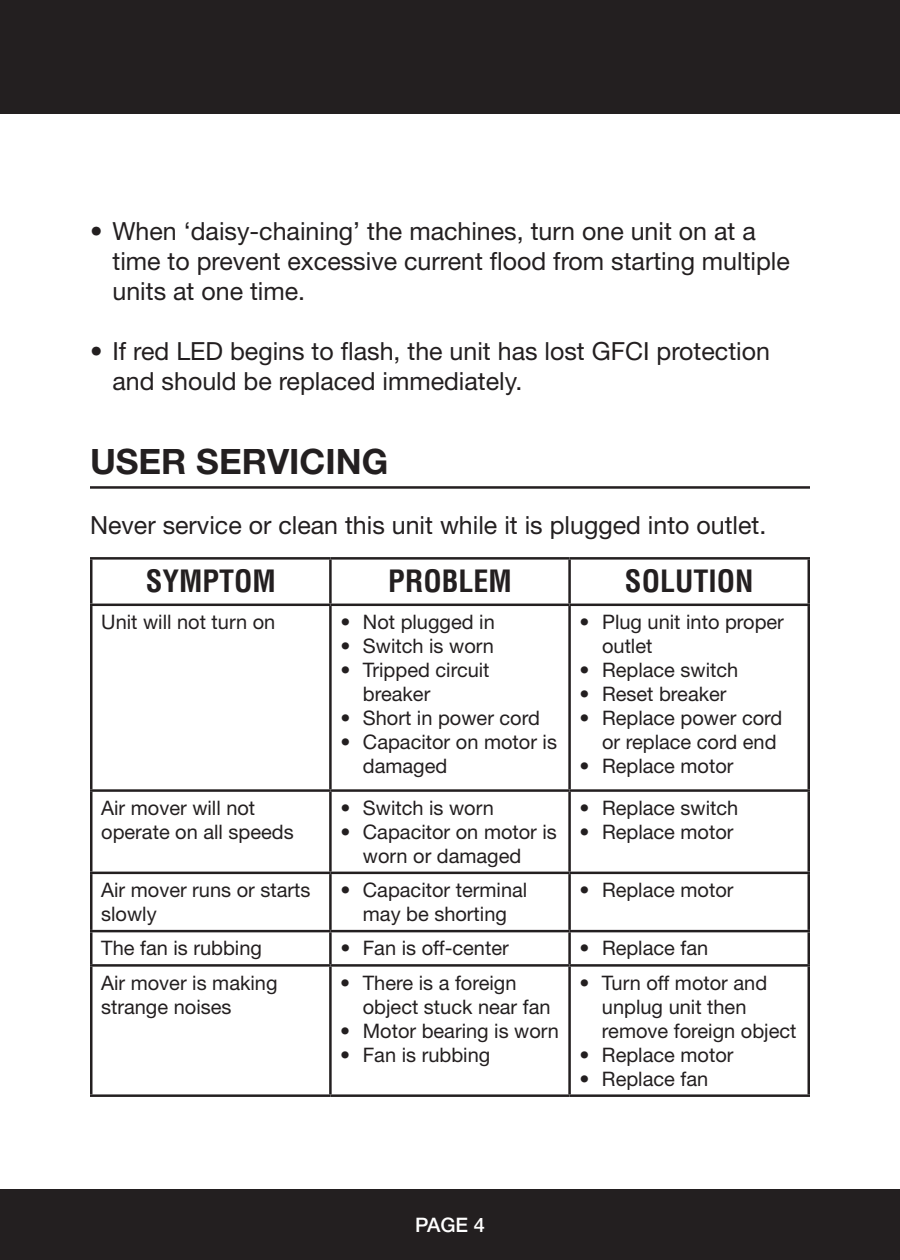
<style>
.page{position:relative;width:900px;height:1260px;background:#fff}
.page>*{position:absolute;margin:0;border:0;box-sizing:border-box;transform-origin:0 0}
.t1{font:700 35px "Helvetica Neue LT Std";color:#231f20}
.t2{font:700 condensed 30px "Helvetica";color:#231f20}
.t3{font:25px/30px "Helvetica Neue LT Std";color:#231f20}
.t4{font:20px/24px "Helvetica Neue LT Std";color:#231f20}
.t5{font:500 20px "Helvetica Neue LT Std";color:#fff}
</style>
<div class="page">
<div style="left:0;top:0;width:900px;height:114px;background:#231f20"></div>
<div style="left:0;top:1189px;width:900px;height:71px;background:#231f20"></div>
<hr style="left:90px;top:486px;width:720px;height:3px;background:#231f20">
<hr style="left:90px;top:557px;width:240px;height:3px;background:#231f20">
<hr style="left:90px;top:560px;width:2px;height:44px;background:#231f20">
<hr style="left:330px;top:557px;width:240px;height:3px;background:#231f20">
<hr style="left:329px;top:560px;width:3px;height:44px;background:#231f20">
<hr style="left:570px;top:557px;width:240px;height:3px;background:#231f20">
<hr style="left:568px;top:560px;width:3px;height:44px;background:#231f20">
<hr style="left:808px;top:560px;width:2px;height:44px;background:#231f20">
<hr style="left:90px;top:604px;width:240px;height:2px;background:#231f20">
<hr style="left:90px;top:606px;width:2px;height:183px;background:#231f20">
<hr style="left:330px;top:604px;width:240px;height:2px;background:#231f20">
<hr style="left:329px;top:606px;width:3px;height:183px;background:#231f20">
<hr style="left:570px;top:604px;width:240px;height:2px;background:#231f20">
<hr style="left:568px;top:606px;width:3px;height:183px;background:#231f20">
<hr style="left:808px;top:606px;width:2px;height:183px;background:#231f20">
<hr style="left:90px;top:789px;width:240px;height:3px;background:#231f20">
<hr style="left:90px;top:792px;width:2px;height:80px;background:#231f20">
<hr style="left:330px;top:789px;width:240px;height:3px;background:#231f20">
<hr style="left:329px;top:792px;width:3px;height:80px;background:#231f20">
<hr style="left:570px;top:789px;width:240px;height:3px;background:#231f20">
<hr style="left:568px;top:792px;width:3px;height:80px;background:#231f20">
<hr style="left:808px;top:792px;width:2px;height:80px;background:#231f20">
<hr style="left:90px;top:872px;width:240px;height:2px;background:#231f20">
<hr style="left:90px;top:874px;width:2px;height:56px;background:#231f20">
<hr style="left:330px;top:872px;width:240px;height:2px;background:#231f20">
<hr style="left:329px;top:874px;width:3px;height:56px;background:#231f20">
<hr style="left:570px;top:872px;width:240px;height:2px;background:#231f20">
<hr style="left:568px;top:874px;width:3px;height:56px;background:#231f20">
<hr style="left:808px;top:874px;width:2px;height:56px;background:#231f20">
<hr style="left:90px;top:930px;width:240px;height:2px;background:#231f20">
<hr style="left:90px;top:932px;width:2px;height:32px;background:#231f20">
<hr style="left:330px;top:930px;width:240px;height:2px;background:#231f20">
<hr style="left:329px;top:932px;width:3px;height:32px;background:#231f20">
<hr style="left:570px;top:930px;width:240px;height:2px;background:#231f20">
<hr style="left:568px;top:932px;width:3px;height:32px;background:#231f20">
<hr style="left:808px;top:932px;width:2px;height:32px;background:#231f20">
<hr style="left:90px;top:964px;width:240px;height:3px;background:#231f20">
<hr style="left:90px;top:967px;width:2px;height:127px;background:#231f20">
<hr style="left:330px;top:964px;width:240px;height:3px;background:#231f20">
<hr style="left:329px;top:967px;width:3px;height:127px;background:#231f20">
<hr style="left:570px;top:964px;width:240px;height:3px;background:#231f20">
<hr style="left:568px;top:967px;width:3px;height:127px;background:#231f20">
<hr style="left:808px;top:967px;width:2px;height:127px;background:#231f20">
<hr style="left:90px;top:1094px;width:240px;height:3px;background:#231f20">
<hr style="left:330px;top:1094px;width:240px;height:3px;background:#231f20">
<hr style="left:570px;top:1094px;width:240px;height:3px;background:#231f20">
<p class="t3" style="left:112px;top:215px;width:679px;text-indent:-22px">• When ‘daisy-chaining’ the machines, turn one unit on at a time to prevent excessive current flood from starting multiple units at one time.</p>
<p class="t3" style="left:112px;top:335px;width:659px;text-indent:-22px">• If red LED begins to flash, the unit has lost GFCI protection and should be replaced immediately.</p>
<h1 class="t1" style="left:90px;top:440px;width:300px">USER SERVICING</h1>
<p class="t3" style="left:90px;top:509px;width:678px">Never service or clean this unit while it is plugged into outlet.</p>
<h2 class="t2" style="left:146px;top:563px;width:132px">SYMPTOM</h2>
<h2 class="t2" style="left:388px;top:563px;width:125px">PROBLEM</h2>
<h2 class="t2" style="left:625px;top:563px;width:130px">SOLUTION</h2>
<p class="t4" style="left:101px;top:610px;width:176px">Unit will not turn on</p>
<p class="t4" style="left:340px;top:610px;width:156px">• Not plugged in</p>
<p class="t4" style="left:340px;top:634px;width:155px">• Switch is worn</p>
<p class="t4" style="left:363px;top:658px;width:128px;text-indent:-22px">• Tripped circuit breaker</p>
<p class="t4" style="left:340px;top:706px;width:201px">• Short in power cord</p>
<p class="t4" style="left:363px;top:730px;width:196px;text-indent:-22px">• Capacitor on motor is damaged</p>
<p class="t4" style="left:602px;top:610px;width:183px;text-indent:-22px">• Plug unit into proper outlet</p>
<p class="t4" style="left:580px;top:658px;width:160px">• Replace switch</p>
<p class="t4" style="left:580px;top:682px;width:148px">• Reset breaker</p>
<p class="t4" style="left:580px;top:706px;width:204px;text-align:right">• Replace power cord or replace cord end</p>
<p class="t4" style="left:580px;top:754px;width:156px">• Replace motor</p>
<p class="t4" style="left:101px;top:795px;width:194px">Air mover will not operate on all speeds</p>
<p class="t4" style="left:340px;top:795px;width:155px">• Switch is worn</p>
<p class="t4" style="left:363px;top:819px;width:196px;text-indent:-22px">• Capacitor on motor is worn or damaged</p>
<p class="t4" style="left:580px;top:795px;width:160px">• Replace switch</p>
<p class="t4" style="left:580px;top:819px;width:156px">• Replace motor</p>
<p class="t4" style="left:101px;top:878px;width:211px">Air mover runs or starts slowly</p>
<p class="t4" style="left:340px;top:878px;width:188px;text-align:center">• Capacitor terminal may be shorting</p>
<p class="t4" style="left:580px;top:878px;width:156px">• Replace motor</p>
<p class="t4" style="left:101px;top:936px;width:162px">The fan is rubbing</p>
<p class="t4" style="left:340px;top:936px;width:170px">• Fan is off-center</p>
<p class="t4" style="left:580px;top:936px;width:130px">• Replace fan</p>
<p class="t4" style="left:101px;top:970px;width:178px">Air mover is making strange noises</p>
<p class="t4" style="left:363px;top:970px;width:189px;text-indent:-22px">• There is a foreign object stuck near fan</p>
<p class="t4" style="left:340px;top:1018px;width:220px">• Motor bearing is worn</p>
<p class="t4" style="left:340px;top:1042px;width:151px">• Fan is rubbing</p>
<p class="t4" style="left:602px;top:970px;width:196px;text-indent:-22px">• Turn off motor and unplug unit then remove foreign object</p>
<p class="t4" style="left:579px;top:1042px;width:156px">• Replace motor</p>
<p class="t4" style="left:579px;top:1066px;width:130px">• Replace fan</p>
<p class="t5" style="left:415px;top:1213px;width:71px">PAGE 4</p>
</div>
